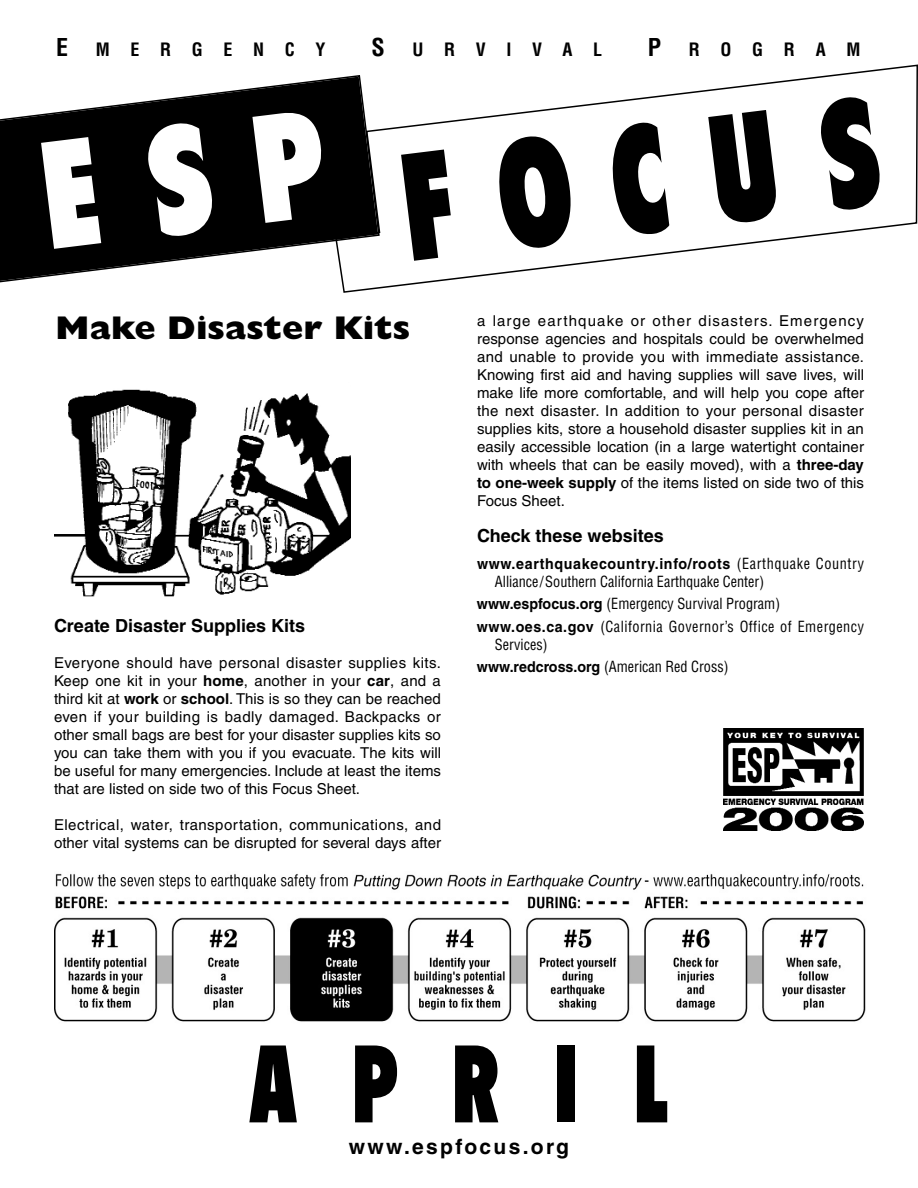
<style>
.page{position:relative;width:918px;height:1188px;background:#fff}
.page>*{position:absolute;margin:0;border:0;box-sizing:border-box;transform-origin:0 0}
.t1{font:900 condensed 150px "Flyer";color:#000}
.t2{font:900 condensed 108px "Flyer";letter-spacing:.5em;color:#000}
.t3{font:800 33px "Gill Sans";color:#000;scale:1.05 1}
.t4{font:700 21px "Helvetica";letter-spacing:.11em;color:#000}
.t5{font:700 18px "Helvetica";color:#000}
.t6{font:700 condensed 18px "Helvetica";letter-spacing:1.15em;color:#000}
.t7{font:15px/18px "Helvetica";color:#000;text-align:justify}
.t8{font:condensed 15px/18px "Helvetica";color:#000;scale:.95 1}
.t9{font:condensed 15px/22.5px "Helvetica";letter-spacing:.035em;color:#000;scale:.95 1}
.s1{font-size:24px}
.s2{font-weight:700}
.s3{font-weight:700;font-stretch:normal}
</style>
<div class="page">
<svg style="left:342px;top:64px;width:576px;height:229px"></svg>
<svg style="left:0;top:74px;width:381px;height:211px"></svg>
<div style="left:53px;top:36px;width:810px;height:30px;background:#fff"></div>
<img style="left:54px;top:389px;width:297px;height:208px">
<img style="left:724px;top:728px;width:140px;height:103px">
<img style="left:54px;top:873px;width:812px;height:149px">
<p class="t6" style="left:56px;top:42px;width:271px"><span class="s1">E</span> MERGENCY</p>
<p class="t6" style="left:372px;top:42px;width:232px"><span class="s1">S</span> URVIVAL</p>
<p class="t6" style="left:648px;top:42px;width:214px"><span class="s1">P</span> ROGRAM</p>
<h1 class="t1" style="left:42px;top:198px;width:839px;rotate:-7deg"><sup>ESP</sup> F OC U S</h1>
<h3 class="t3" style="left:56px;top:315px;width:339px">Make Disaster Kits</h3>
<p class="t5" style="left:54px;top:620px;width:253px">Create Disaster Supplies Kits</p>
<p class="t7" style="left:54px;top:655px;width:389px">Everyone should have personal disaster supplies kits.<br>Keep one kit in your <span class="s2">home</span>, another in your <span class="s2">car</span>, and a third kit at <span class="s2">work</span> or <span class="s2">school</span>. This is so they can be reached even if your building is badly damaged. Backpacks or other small bags are best for your disaster supplies kits so you can take them with you if you evacuate. The kits will be useful for many emergencies. Include at least the items that are listed on side two of this Focus Sheet.</p>
<p class="t7" style="left:54px;top:817px;width:389px">Electrical, water, transportation, communications, and other vital systems can be disrupted for several days after</p>
<p class="t7" style="left:477px;top:313px;width:389px">a large earthquake or other disasters. Emergency response agencies and hospitals could be overwhelmed and unable to provide you with immediate assistance.<br>Knowing first aid and having supplies will save lives, will make life more comfortable, and will help you cope after the next disaster. In addition to your personal disaster supplies kits, store a household disaster supplies kit in an easily accessible location (in a large watertight container with wheels that can be easily moved), with a <span class="s2">three-day to one-week supply</span> of the items listed on side two of this Focus Sheet.</p>
<p class="t5" style="left:477px;top:529px;width:188px">Check these websites</p>
<p class="t8" style="left:495px;top:555px;width:390px;text-indent:-18px"><span class="s3">www.earthquakecountry.info/roots</span> (Earthquake Country<br>Alliance/Southern California Earthquake Center)</p>
<p class="t9" style="left:477px;top:594px;width:409px"><span class="s3">www.espfocus.org</span> (Emergency Survival Program) <span class="s3">www.oes.ca.gov</span> (California Governor’s Office of Emergency</p>
<p class="t8" style="left:477px;top:634px;width:266px;line-height:22.5px;text-indent:18px">Services)<br><span class="s3">www.redcross.org</span> (American Red Cross)</p>
<h2 class="t2" style="left:249px;top:1045px;width:421px">APRIL</h2>
<h3 class="t4" style="left:349px;top:1139px;width:222px">www.espfocus.org</h3>
</div>
